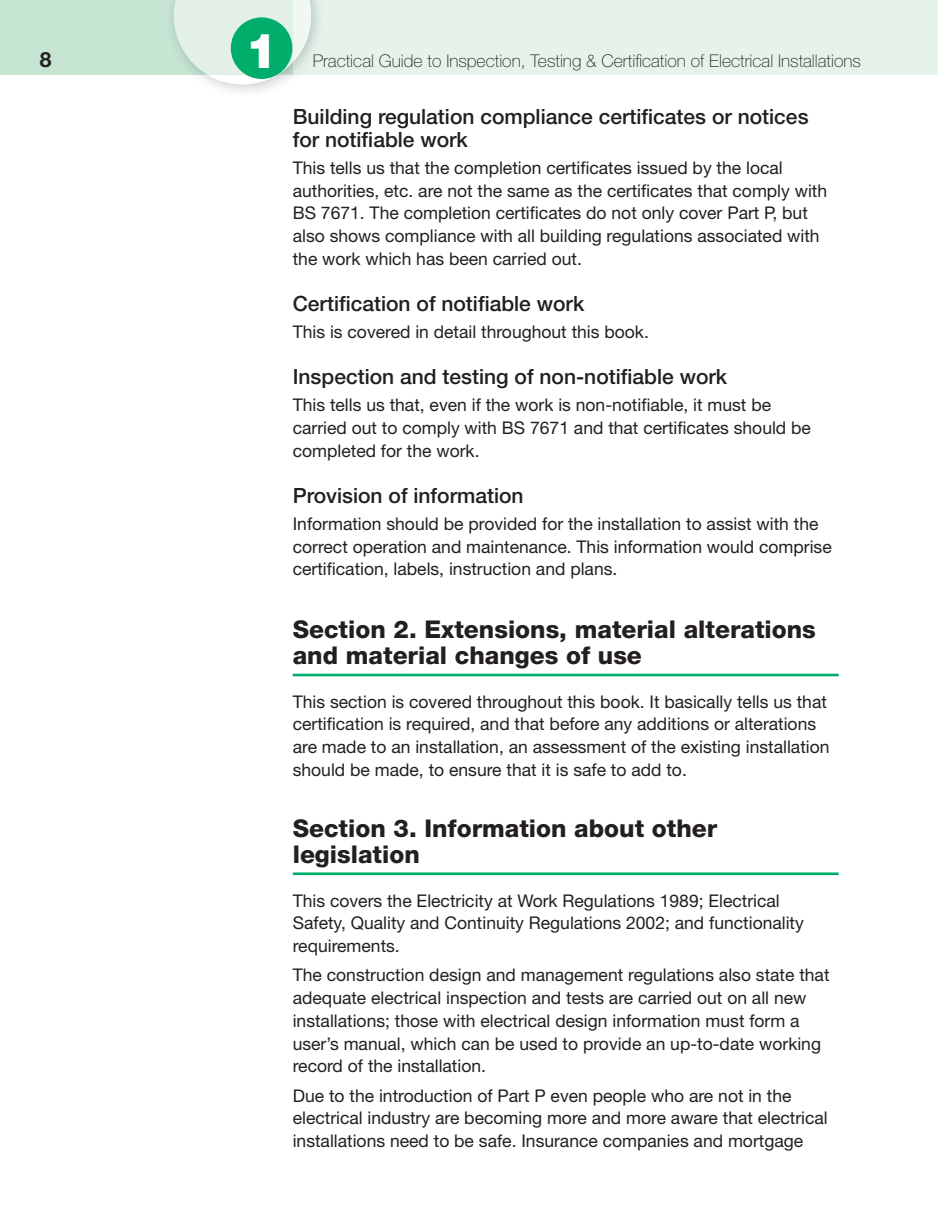
<style>
.page{position:relative;width:938px;height:1221px;background:#fff}
.page>*{position:absolute;margin:0;border:0;box-sizing:border-box;transform-origin:0 0}
.t1{font:900 48.3px "Helvetica Neue";color:#fff}
.t2{font:800 24.5px/26.2px "Helvetica Neue";color:#231f1f}
.t3{font:500 21px/22.8px "Helvetica Neue";color:#231f1f}
.t4{font:700 21px "Helvetica Neue";color:#231f1f}
.t5{font:17.5px/22.8px "Helvetica Neue";color:#231f1f}
.t6{font:100 17.5px "Helvetica Neue";color:#231f1f}
</style>
<div class="page">
<hr style="left:293px;top:673px;width:545px;height:3px;background:#00ad6b">
<hr style="left:293px;top:872px;width:545px;height:3px;background:#00ad6b">
<div style="left:0;top:0;width:937px;height:75px;background:#e6f3eb"></div>
<div style="left:0;top:0;width:293px;height:75px;background:#c6e4d2"></div>
<svg style="left:174px;top:0;width:137px;height:84px"></svg>
<div style="left:231px;top:17px;width:61px;height:62px;background:#00ad6b;border-radius:50%"></div>
<p class="t4" style="left:40px;top:52px;width:13px">8</p>
<h1 class="t1" style="left:245px;top:33px;width:34px">1</h1>
<p class="t6" style="left:313px;top:54px;width:549px">Practical Guide to Inspection, Testing &amp; Certification of Electrical Installations</p>
<p class="t3" style="left:293px;top:107px;width:517px">Building regulation compliance certificates or notices for notifiable work</p>
<p class="t5" style="left:293px;top:158px;width:536px">This tells us that the completion certificates issued by the local authorities, etc. are not the same as the certificates that comply with BS 7671. The completion certificates do not only cover Part P, but also shows compliance with all building regulations associated with the work which has been carried out.</p>
<p class="t3" style="left:293px;top:294px;width:293px">Certification of notifiable work</p>
<p class="t5" style="left:293px;top:322px;width:357px">This is covered in detail throughout this book.</p>
<p class="t3" style="left:293px;top:367px;width:436px">Inspection and testing of non- notifiable work</p>
<p class="t5" style="left:293px;top:395px;width:519px">This tells us that, even if the work is non- notifiable, it must be carried out to comply with BS 7671 and that certificates should be completed for the work.</p>
<p class="t3" style="left:293px;top:486px;width:232px">Provision of information</p>
<p class="t5" style="left:293px;top:514px;width:540px">Information should be provided for the installation to assist with the correct operation and maintenance. This information would comprise certification, labels, instruction and plans.</p>
<h2 class="t2" style="left:293px;top:618px;width:524px">Section 2. Extensions, material alterations and material changes of use</h2>
<p class="t5" style="left:293px;top:691px;width:538px">This section is covered throughout this book. It basically tells us that certification is required, and that before any additions or alterations are made to an installation, an assessment of the existing installation should be made, to ensure that it is safe to add to.</p>
<h2 class="t2" style="left:293px;top:817px;width:426px">Section 3. Information about other legislation</h2>
<p class="t5" style="left:293px;top:890px;width:512px">This covers the Electricity at Work Regulations 1989; Electrical<br>Safety, Quality and Continuity Regulations 2002; and functionality requirements.</p>
<p class="t5" style="left:293px;top:965px;width:538px">The construction design and management regulations also state that adequate electrical inspection and tests are carried out on all new installations; those with electrical design information must form a user’s manual, which can be used to provide an up- to- date working record of the installation.</p>
<p class="t5" style="left:293px;top:1085px;width:536px">Due to the introduction of Part P even people who are not in the electrical industry are becoming more and more aware that electrical installations need to be safe. Insurance companies and mortgage</p>
</div>
